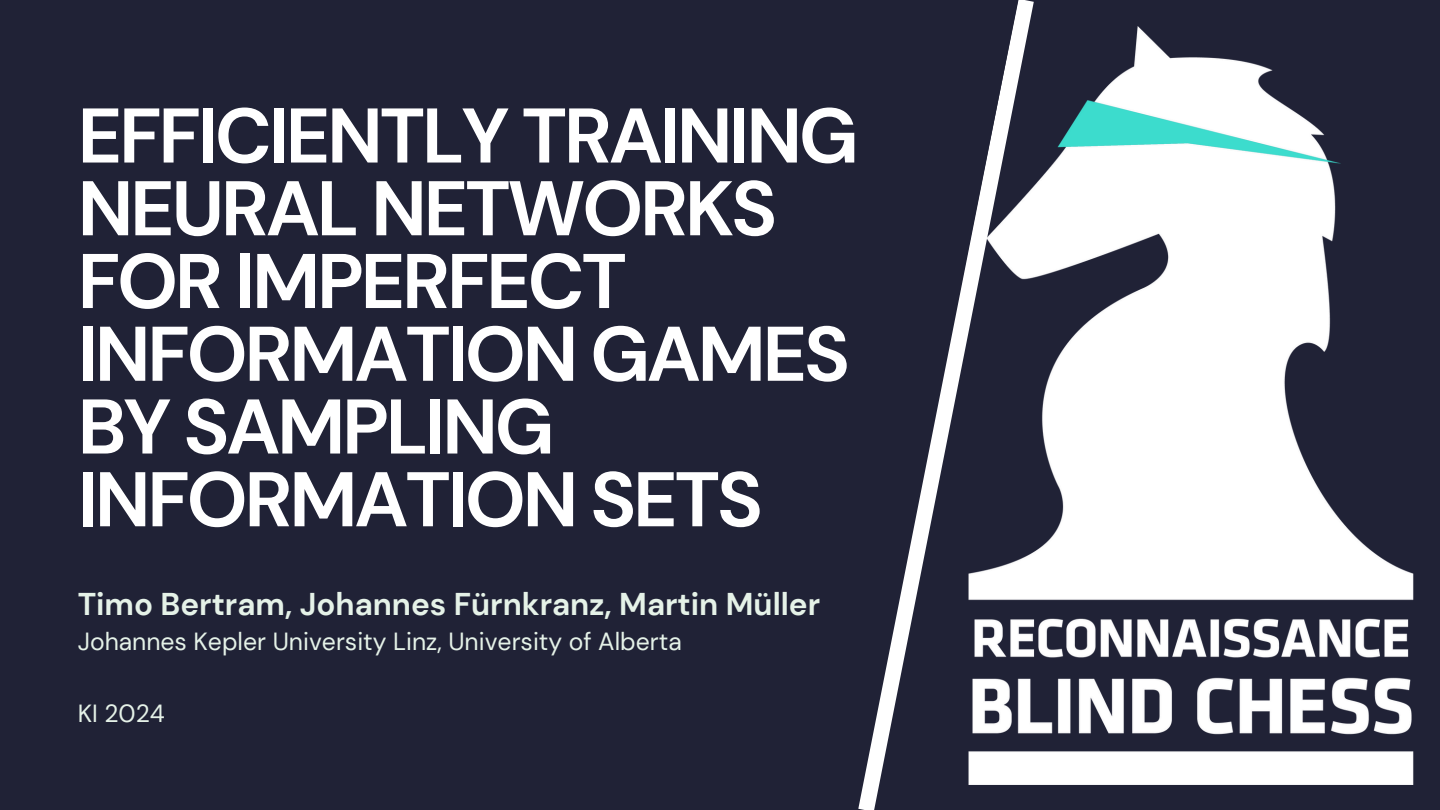
<style>
.page{position:relative;width:1440px;height:810px;background:#202236}
.page>*{position:absolute;margin:0;border:0;box-sizing:border-box;transform-origin:0 0}
.t1{font:700 77.3px/72.7px "DM Sans";letter-spacing:-.04em;color:#fff}
.t2{font:700 31.4px "DM Sans";color:#e5f2e8}
.t3{font:24.8px "DM Sans";color:#e5f2e8}
</style>
<div class="page">
<svg style="left:858px;top:3px;width:160px;height:807px"></svg>
<img style="left:968px;top:26px;width:446px;height:758px">
<h1 class="t1" style="left:78px;top:100px;width:782px">EFFICIENTLY TRAINING<br>NEURAL NETWORKS<br>FOR IMPERFECT<br>INFORMATION GAMES<br>BY SAMPLING<br>INFORMATION SETS</h1>
<p class="t2" style="left:78px;top:584px;width:744px">Timo Bertram, Johannes Fürnkranz, Martin Müller</p>
<h2 class="t3" style="left:78px;top:626px;width:606px">Johannes Kepler University Linz, University of Alberta</h2>
<p class="t3" style="left:78px;top:697px;width:89px">KI 2024</p>
</div>
